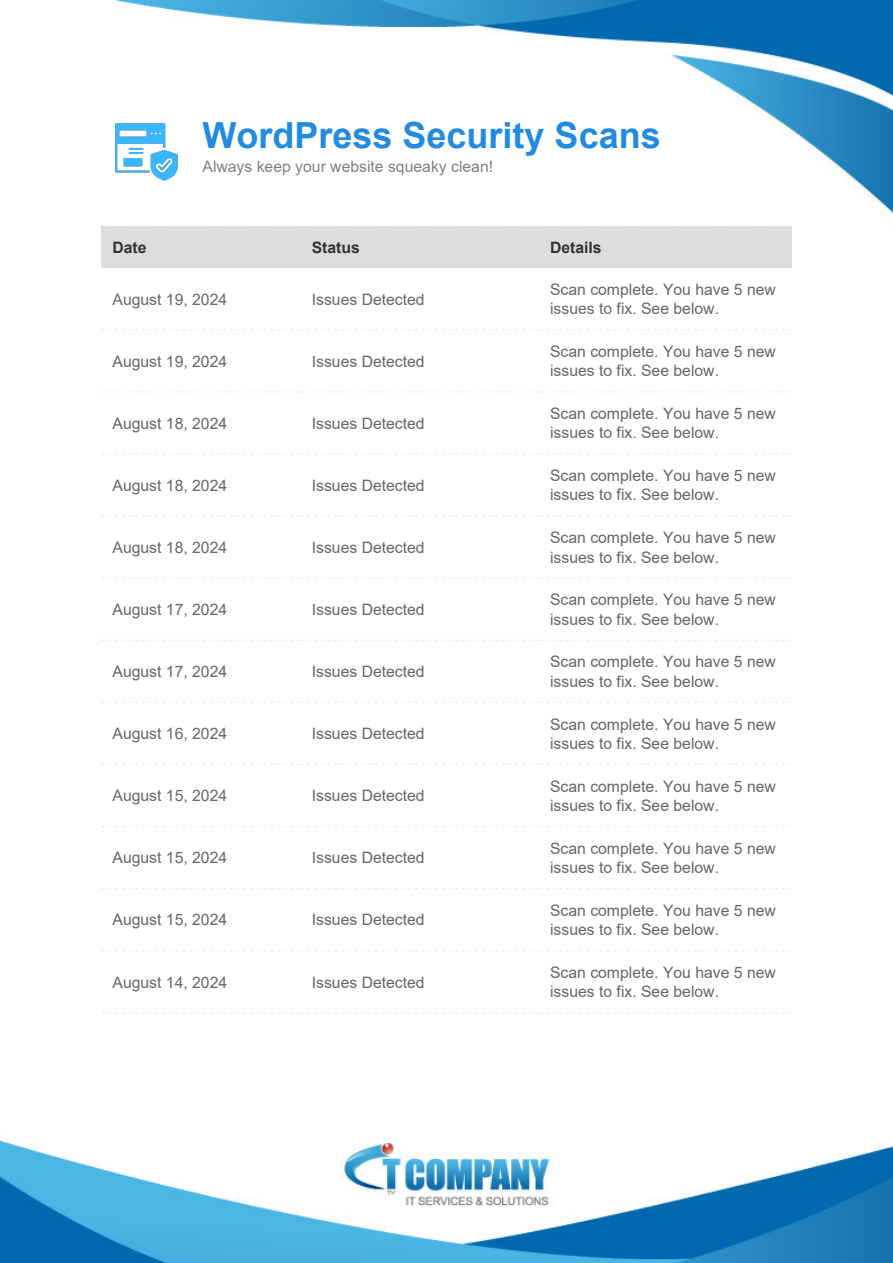
<style>
.page{position:relative;width:893px;height:1263px;background:#fff}
.page>*{position:absolute;margin:0;border:0;box-sizing:border-box;transform-origin:0 0}
.t1{font:700 36px "Arial";color:#228be0}
.t2{font:15.75px/19.2px "Arial";color:#666}
.t3{font:15.75px "Arial";color:#808080}
.t4{font:700 15.75px "Arial";color:#333}
</style>
<div class="page">
<img style="left:0;top:0;width:893px;height:1263px">
<img style="left:112px;top:118px;width:68px;height:68px">
<svg style="left:101px;top:225px;width:691px;height:2px"></svg>
<div style="left:101px;top:227px;width:200px;height:41px;background:#ddd"></div>
<div style="left:301px;top:227px;width:238px;height:41px;background:#ddd"></div>
<div style="left:539px;top:227px;width:253px;height:41px;background:#ddd"></div>
<svg style="left:101px;top:329px;width:691px;height:1px"></svg>
<svg style="left:101px;top:391px;width:691px;height:1px"></svg>
<svg style="left:101px;top:453px;width:691px;height:2px"></svg>
<svg style="left:101px;top:515px;width:691px;height:2px"></svg>
<svg style="left:101px;top:578px;width:691px;height:1px"></svg>
<svg style="left:101px;top:640px;width:691px;height:1px"></svg>
<svg style="left:101px;top:702px;width:691px;height:1px"></svg>
<svg style="left:101px;top:764px;width:691px;height:1px"></svg>
<svg style="left:101px;top:826px;width:691px;height:1px"></svg>
<svg style="left:101px;top:888px;width:691px;height:1px"></svg>
<svg style="left:101px;top:950px;width:691px;height:1px"></svg>
<svg style="left:101px;top:1012px;width:691px;height:1px"></svg>
<h1 class="t1" style="left:202px;top:110px;width:460px">WordPress Security Scans</h1>
<p class="t3" style="left:202px;top:155px;width:292px">Always keep your website squeaky clean!</p>
<p class="t4" style="left:112px;top:237px;width:36px">Date</p>
<p class="t4" style="left:312px;top:237px;width:50px">Status</p>
<p class="t4" style="left:550px;top:237px;width:53px">Details</p>
<p class="t2" style="left:113px;top:289px;width:116px">August 19, 2024</p>
<p class="t2" style="left:312px;top:289px;width:114px">Issues Detected</p>
<p class="t2" style="left:550px;top:280px;width:227px">Scan complete. You have 5 new issues to fix. See below.</p>
<p class="t2" style="left:112px;top:351px;width:116px">August 19, 2024</p>
<p class="t2" style="left:312px;top:351px;width:114px">Issues Detected</p>
<p class="t2" style="left:550px;top:342px;width:227px">Scan complete. You have 5 new issues to fix. See below.</p>
<p class="t2" style="left:112px;top:413px;width:116px">August 18, 2024</p>
<p class="t2" style="left:312px;top:413px;width:114px">Issues Detected</p>
<p class="t2" style="left:550px;top:404px;width:227px">Scan complete. You have 5 new issues to fix. See below.</p>
<p class="t2" style="left:112px;top:476px;width:116px">August 18, 2024</p>
<p class="t2" style="left:312px;top:476px;width:114px">Issues Detected</p>
<p class="t2" style="left:550px;top:466px;width:227px">Scan complete. You have 5 new issues to fix. See below.</p>
<p class="t2" style="left:112px;top:538px;width:116px">August 18, 2024</p>
<p class="t2" style="left:312px;top:538px;width:114px">Issues Detected</p>
<p class="t2" style="left:550px;top:528px;width:227px">Scan complete. You have 5 new issues to fix. See below.</p>
<p class="t2" style="left:112px;top:600px;width:116px">August 17, 2024</p>
<p class="t2" style="left:312px;top:600px;width:114px">Issues Detected</p>
<p class="t2" style="left:550px;top:590px;width:227px">Scan complete. You have 5 new issues to fix. See below.</p>
<p class="t2" style="left:112px;top:662px;width:116px">August 17, 2024</p>
<p class="t2" style="left:312px;top:662px;width:114px">Issues Detected</p>
<p class="t2" style="left:550px;top:652px;width:227px">Scan complete. You have 5 new issues to fix. See below.</p>
<p class="t2" style="left:112px;top:724px;width:116px">August 16, 2024</p>
<p class="t2" style="left:312px;top:724px;width:114px">Issues Detected</p>
<p class="t2" style="left:550px;top:714px;width:227px">Scan complete. You have 5 new issues to fix. See below.</p>
<p class="t2" style="left:112px;top:786px;width:116px">August 15, 2024</p>
<p class="t2" style="left:312px;top:786px;width:114px">Issues Detected</p>
<p class="t2" style="left:550px;top:776px;width:227px">Scan complete. You have 5 new issues to fix. See below.</p>
<p class="t2" style="left:112px;top:848px;width:116px">August 15, 2024</p>
<p class="t2" style="left:312px;top:848px;width:114px">Issues Detected</p>
<p class="t2" style="left:550px;top:838px;width:227px">Scan complete. You have 5 new issues to fix. See below.</p>
<p class="t2" style="left:112px;top:910px;width:116px">August 15, 2024</p>
<p class="t2" style="left:312px;top:910px;width:114px">Issues Detected</p>
<p class="t2" style="left:550px;top:901px;width:227px">Scan complete. You have 5 new issues to fix. See below.</p>
<p class="t2" style="left:112px;top:972px;width:116px">August 14, 2024</p>
<p class="t2" style="left:312px;top:972px;width:114px">Issues Detected</p>
<p class="t2" style="left:550px;top:963px;width:227px">Scan complete. You have 5 new issues to fix. See below.</p>
</div>
